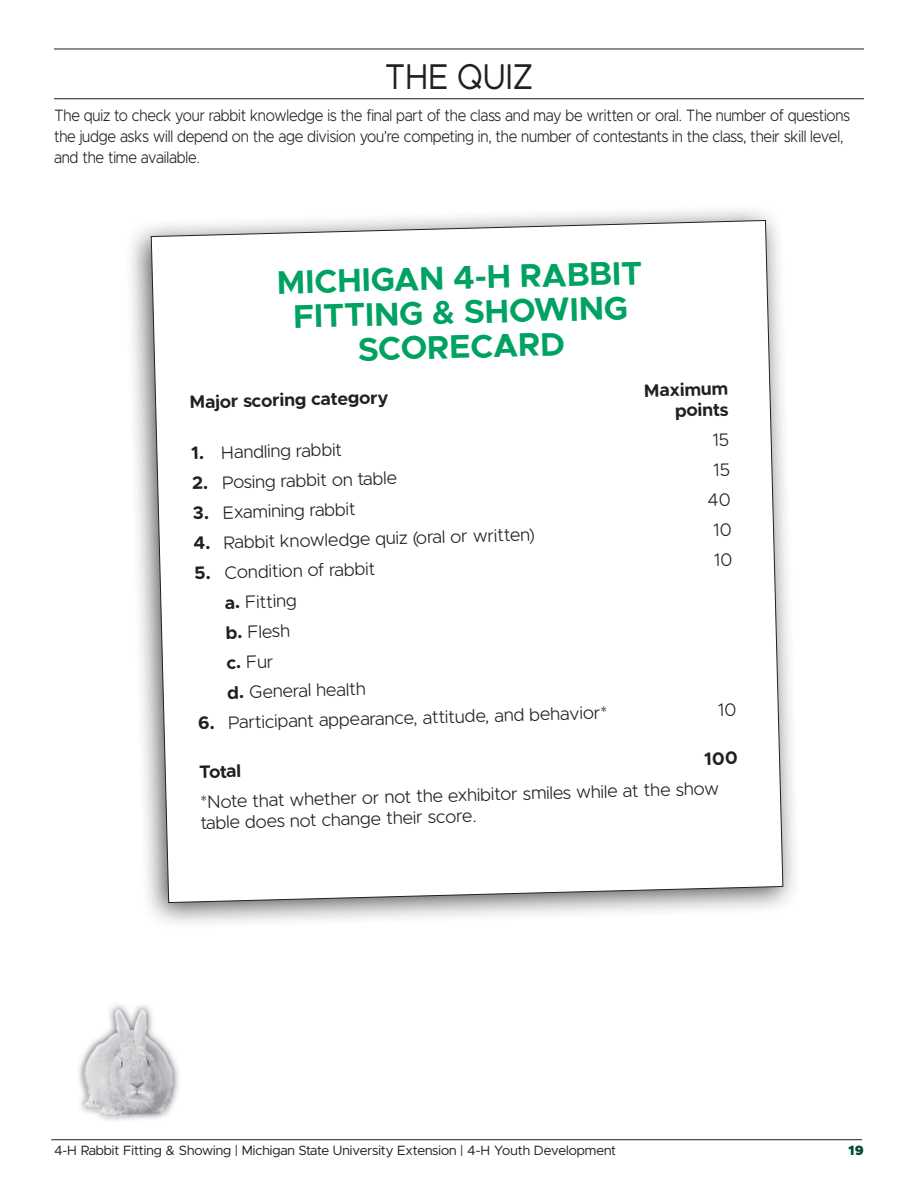
<style>
.page{position:relative;width:918px;height:1188px;background:#fff}
.page>*{position:absolute;margin:0;border:0;box-sizing:border-box;transform-origin:0 0}
.Subhead1_Reverse{font:36px "Metropolis";letter-spacing:-.01em;color:#231f20;scale:.9 1}
.Headline{font:700 33px/34.5px "Metropolis";color:#00a261;text-align:center}
.Scorecard{font:300 18px "Metropolis";color:#231f20}
.Body{font:300 18px/22px "Metropolis";color:#231f20}
.Scorecard-2{font:700 18px/20.9px "Metropolis";color:#231f20;text-align:right}
.gp-body{font:300 16.5px/21px "Metropolis";letter-spacing:-.01em;color:#231f20;scale:.9 1}
.t1{font:13.5px "Metropolis";color:#231f20}
.t2{font:900 13.5px "Metropolis";color:#004e38}
.s1{font-weight:700}
</style>
<div class="page">
<hr style="left:51px;top:1139px;width:811px;height:1px;background:#231f20">
<hr style="left:54px;top:49px;width:810px;height:1px;background:#231f20">
<hr style="left:54px;top:98px;width:810px;height:1px;background:#231f20">
<div style="left:124px;top:203px;width:678px;height:727px;background:#231f20;opacity:.75"></div>
<svg style="left:150px;top:220px;width:634px;height:683px"></svg>
<img style="left:79px;top:1005px;width:100px;height:116px">
<svg style="left:713px;top:433px;width:16px;height:13px"></svg>
<svg style="left:714px;top:463px;width:15px;height:13px"></svg>
<svg style="left:708px;top:493px;width:22px;height:13px"></svg>
<svg style="left:714px;top:523px;width:17px;height:13px"></svg>
<svg style="left:715px;top:553px;width:17px;height:13px"></svg>
<svg style="left:719px;top:703px;width:17px;height:13px"></svg>
<svg style="left:705px;top:751px;width:32px;height:14px"></svg>
<h1 class="Subhead1_Reverse" style="left:385px;top:55px;width:166px">THE QUIZ</h1>
<p class="gp-body" style="left:54px;top:105px;width:886px">The quiz to check your rabbit knowledge is the final part of the class and may be written or oral. The number of questions the judge asks will depend on the age division you’re competing in, the number of contestants in the class, their skill level, and the time available.</p>
<h1 class="Headline" style="left:276px;top:267px;width:367px;rotate:-2deg">MICHIGAN 4-H RABBIT<br>FITTING &amp; SHOWING<br>SCORECARD</h1>
<p class="Scorecard-2" style="left:190px;top:391px;width:200px;rotate:-1deg">Major scoring category</p>
<p class="Scorecard-2" style="left:644px;top:380px;width:86px;rotate:-1deg">Maximum points</p>
<p class="Scorecard" style="left:191px;top:441px;width:153px;rotate:-1deg"><span class="s1">1.</span> Handling rabbit</p>
<p class="Scorecard" style="left:192px;top:471px;width:207px;rotate:-1deg"><span class="s1">2.</span> Posing rabbit on table</p>
<p class="Scorecard" style="left:192px;top:501px;width:165px;rotate:-1deg"><span class="s1">3.</span> Examining rabbit</p>
<p class="Scorecard" style="left:193px;top:530px;width:343px;rotate:-1deg"><span class="s1">4.</span> Rabbit knowledge quiz (oral or written)</p>
<p class="Scorecard" style="left:194px;top:561px;width:183px;rotate:-1deg"><span class="s1">5.</span> Condition of rabbit</p>
<p class="Scorecard" style="left:225px;top:591px;width:73px;rotate:-1deg"><span class="s1">a.</span> Fitting</p>
<p class="Scorecard" style="left:226px;top:621px;width:66px;rotate:-1deg"><span class="s1">b.</span> Flesh</p>
<p class="Scorecard" style="left:226px;top:651px;width:49px;rotate:-1deg"><span class="s1">c.</span> Fur</p>
<p class="Scorecard" style="left:227px;top:681px;width:140px;rotate:-1deg"><span class="s1">d.</span> General health</p>
<p class="Scorecard" style="left:198px;top:710px;width:411px;rotate:-1deg"><span class="s1">6.</span> Participant appearance, attitude, and behavior*</p>
<p class="Scorecard-2" style="left:199px;top:761px;width:43px;rotate:-1deg">Total</p>
<p class="Body" style="left:200px;top:789px;width:521px;rotate:-1deg">*Note that whether or not the exhibitor smiles while at the show table does not change their score.</p>
<p class="t1" style="left:54px;top:1142px;width:564px">4-H Rabbit Fitting &amp; Showing | Michigan State University Extension | 4-H Youth Development</p>
<p class="t2" style="left:848px;top:1142px;width:17px">19</p>
</div>
